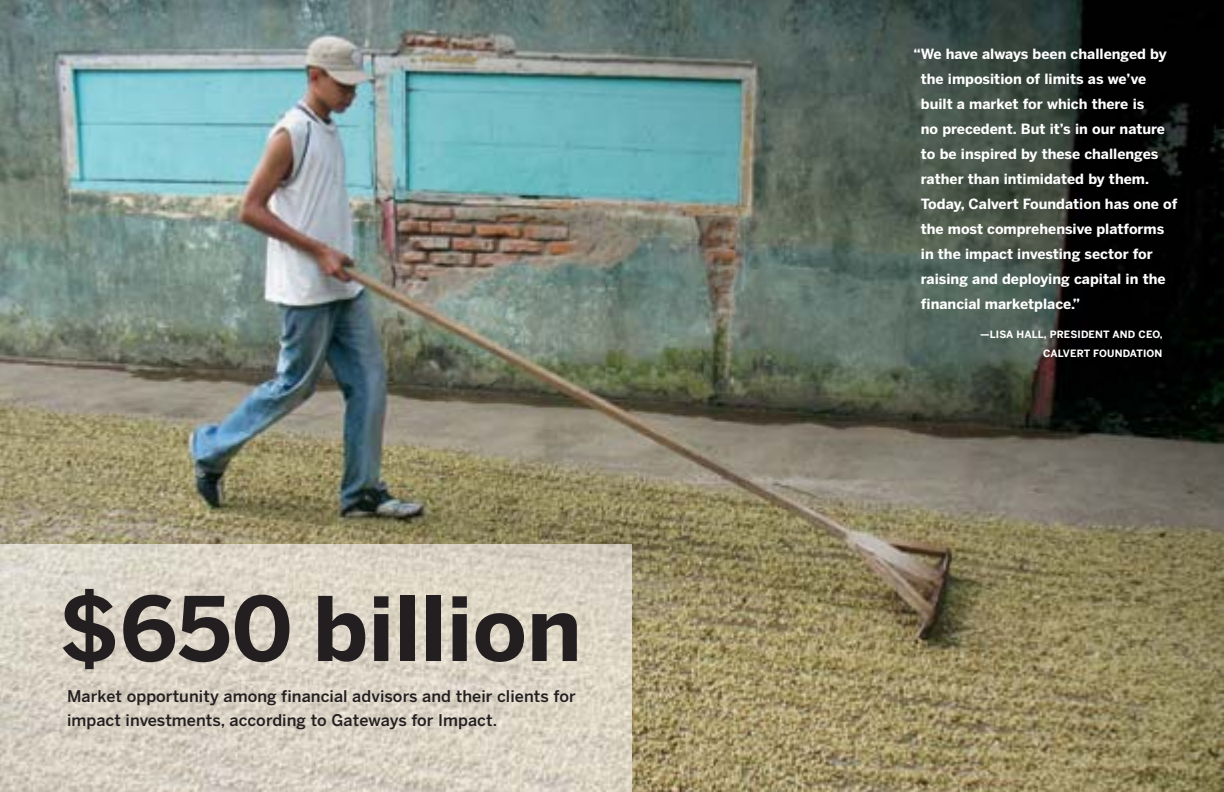
<style>
.page{position:relative;width:1224px;height:792px;background:#fff}
.page>*{position:absolute;margin:0;border:0;box-sizing:border-box;transform-origin:0 0}
.t1{font:700 88px "Benton Sans";color:#231f20}
.t2{font:500 16px/24px "Benton Sans";letter-spacing:.005em;color:#231f20}
.t3{font:700 14px/25px "Benton Sans";color:#fff}
.t4{font:700 10px/19px "Benton Sans";letter-spacing:.015em;color:#fff;text-align:right}
</style>
<div class="page">
<img style="left:0;top:0;width:1224px;height:792px">
<img style="left:0;top:544px;width:632px;height:248px">
<h1 class="t1" style="left:59px;top:596px;width:524px">$650 billion</h1>
<p class="t2" style="left:67px;top:686px;width:510px">Market opportunity among financial advisors and their clients for impact investments, according to Gateways for Impact.</p>
<p class="t3" style="left:921px;top:43px;width:258px;text-indent:-7px">“ We have always been challenged by the imposition of limits as we’ve built a market for which there is<br>no precedent. But it’s in our nature to be inspired by these challenges rather than intimidated by them.<br>Today, Calvert Foundation has one of the most comprehensive platforms in the impact investing sector for raising and deploying capital in the financial marketplace.”</p>
<p class="t4" style="left:980px;top:326px;width:184px">—LISA HALL, PRESIDENT AND CEO,<br>CALVERT FOUNDATION</p>
</div>
